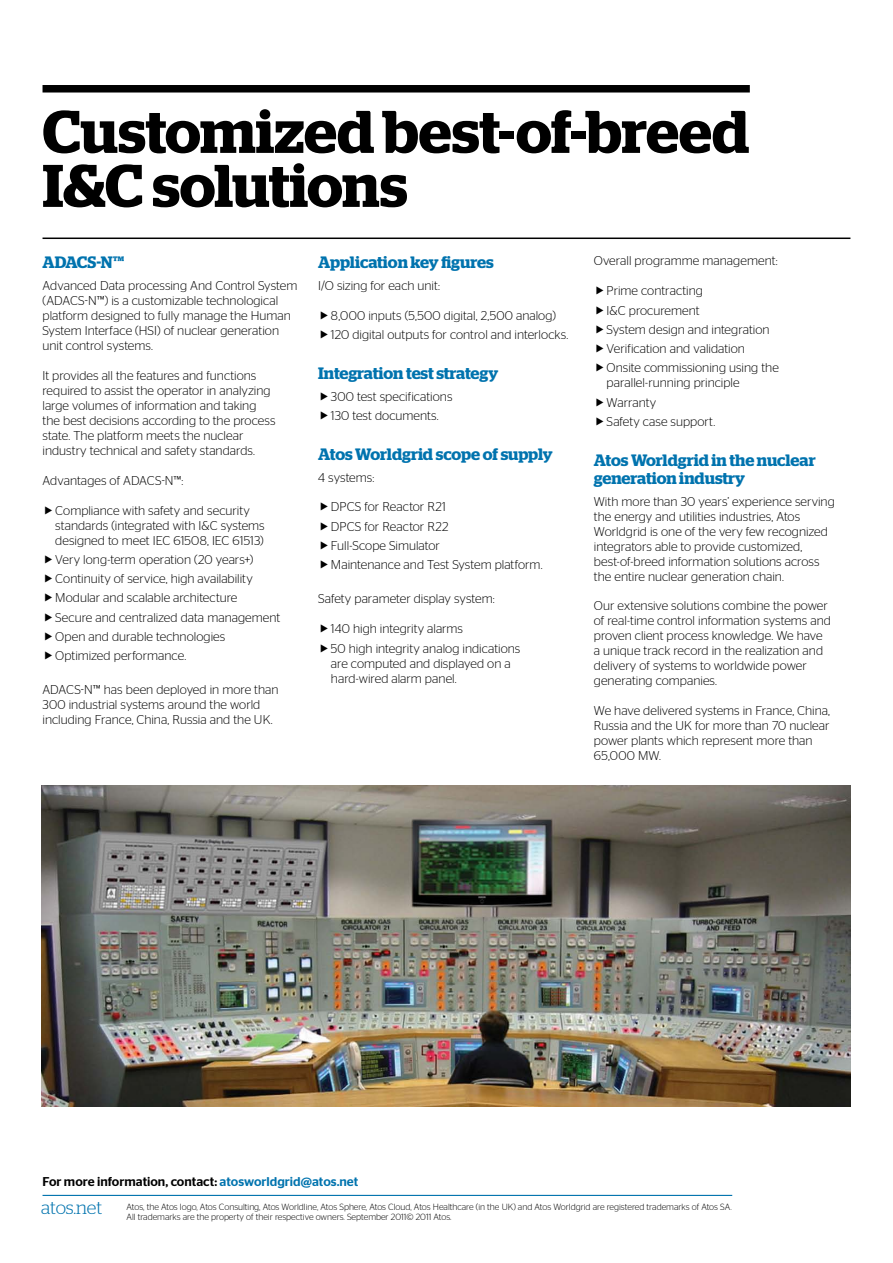
<style>
.page{position:relative;width:893px;height:1263px;background:#fff}
.page>*{position:absolute;margin:0;border:0;box-sizing:border-box;transform-origin:0 0}
.t1{font:600 60px/54px "Stag";letter-spacing:-.005em;color:#000}
.t2{font:300 18px "Stag";letter-spacing:-.01em;color:#0073ae}
.t3{font:600 16.5px/18px "Stag";letter-spacing:-.005em;color:#0073ae}
.t4{font:300 12.75px/15px "Stag Sans";color:#000}
.t5{font:500 12.75px "Stag Sans";color:#000}
.t6{font:300 9px/10.8px "Stag Sans";color:#000}
.s1{color:#0073ae}
</style>
<div class="page">
<hr style="left:43px;top:1195px;width:689px;height:1px;background:#0073ae">
<div style="left:43px;top:85px;width:707px;height:8px;background:#000"></div>
<hr style="left:43px;top:238px;width:807px;height:1px;background:#000">
<img style="left:41px;top:785px;width:809px;height:321px">
<h1 class="t1" style="left:43px;top:105px;width:708px">Customized best-of-breed<br>I&amp;C solutions</h1>
<p class="t3" style="left:43px;top:254px;width:83px">ADACS-N™</p>
<p class="t4" style="left:43px;top:278px;width:256px">Advanced Data processing And Control System (ADACS-N™) is a customizable technological platform designed to fully manage the Human System Interface (HSI) of nuclear generation unit control systems.</p>
<p class="t4" style="left:43px;top:368px;width:235px">It provides all the features and functions required to assist the operator in analyzing large volumes of information and taking the best decisions according to the process state. The platform meets the nuclear industry technical and safety standards.</p>
<p class="t4" style="left:43px;top:472px;width:142px">Advantages of ADACS-N™:</p>
<p class="t4" style="left:55px;top:502px;width:211px">Compliance with safety and security standards (integrated with I&amp;C systems designed to meet IEC 61508, IEC 61513)</p>
<p class="t4" style="left:55px;top:549px;width:227px;line-height:19.2px">Very long-term operation (20 years+)<br>Continuity of service, high availability Modular and scalable architecture<br>Secure and centralized data management Open and durable technologies Optimized performance.</p>
<p class="t4" style="left:43px;top:682px;width:238px">ADACS-N™ has been deployed in more than<br>300 industrial systems around the world including France, China, Russia and the UK.</p>
<p class="t3" style="left:318px;top:254px;width:177px">Application key figures</p>
<p class="t4" style="left:318px;top:278px;width:123px">I/O sizing for each unit:</p>
<p class="t4" style="left:331px;top:306px;width:239px;line-height:19.2px">8,000 inputs (5,500 digital, 2,500 analog)<br>120 digital outputs for control and interlocks.</p>
<p class="t3" style="left:318px;top:364px;width:181px">Integration test strategy</p>
<p class="t4" style="left:331px;top:386px;width:123px;line-height:19.2px">300 test specifications<br>130 test documents.</p>
<p class="t3" style="left:318px;top:445px;width:236px">Atos Worldgrid scope of supply</p>
<p class="t4" style="left:318px;top:469px;width:58px">4 systems:</p>
<p class="t4" style="left:331px;top:497px;width:213px;line-height:19.2px">DPCS for Reactor R21<br>DPCS for Reactor R22<br>Full-Scope Simulator<br>Maintenance and Test System platform.</p>
<p class="t4" style="left:318px;top:591px;width:178px">Safety parameter display system:</p>
<p class="t4" style="left:331px;top:619px;width:191px;line-height:19.2px">140 high integrity alarms<br>50 high integrity analog indications</p>
<p class="t4" style="left:331px;top:655px;width:181px">are computed and displayed on a hard-wired alarm panel.</p>
<p class="t4" style="left:594px;top:253px;width:185px">Overall programme management:</p>
<p class="t4" style="left:607px;top:281px;width:174px;line-height:19.2px">Prime contracting<br>I&amp;C procurement<br>System design and integration<br>Verification and validation<br>Onsite commissioning using the</p>
<p class="t4" style="left:607px;top:373px;width:134px;line-height:19.2px">parallel-running principle<br>Warranty<br>Safety case support.</p>
<p class="t3" style="left:594px;top:451px;width:223px">Atos Worldgrid in the nuclear generation industry</p>
<p class="t4" style="left:594px;top:493px;width:242px">With more than 30 years’ experience serving the energy and utilities industries, Atos Worldgrid is one of the very few recognized integrators able to provide customized, best-of-breed information solutions across the entire nuclear generation chain.</p>
<p class="t4" style="left:594px;top:598px;width:239px">Our extensive solutions combine the power of real-time control information systems and proven client process knowledge. We have a unique track record in the realization and delivery of systems to worldwide power generating companies.</p>
<p class="t4" style="left:594px;top:703px;width:238px">We have delivered systems in France, China, Russia and the UK for more than 70 nuclear power plants which represent more than 65,000 MW.</p>
<p class="t5" style="left:43px;top:1174px;width:317px">For more information, contact: <span class="s1">atosworldgrid@atos.net</span></p>
<h2 class="t2" style="left:41px;top:1197px;width:62px">atos.net</h2>
<p class="t6" style="left:126px;top:1201px;width:607px">Atos, the Atos logo, Atos Consulting, Atos Worldline, Atos Sphere, Atos Cloud, Atos Healthcare (in the UK) and Atos Worldgrid are registered trademarks of Atos SA.<br>All trademarks are the property of their respective owners. September 2011© 2011 Atos.</p>
</div>
